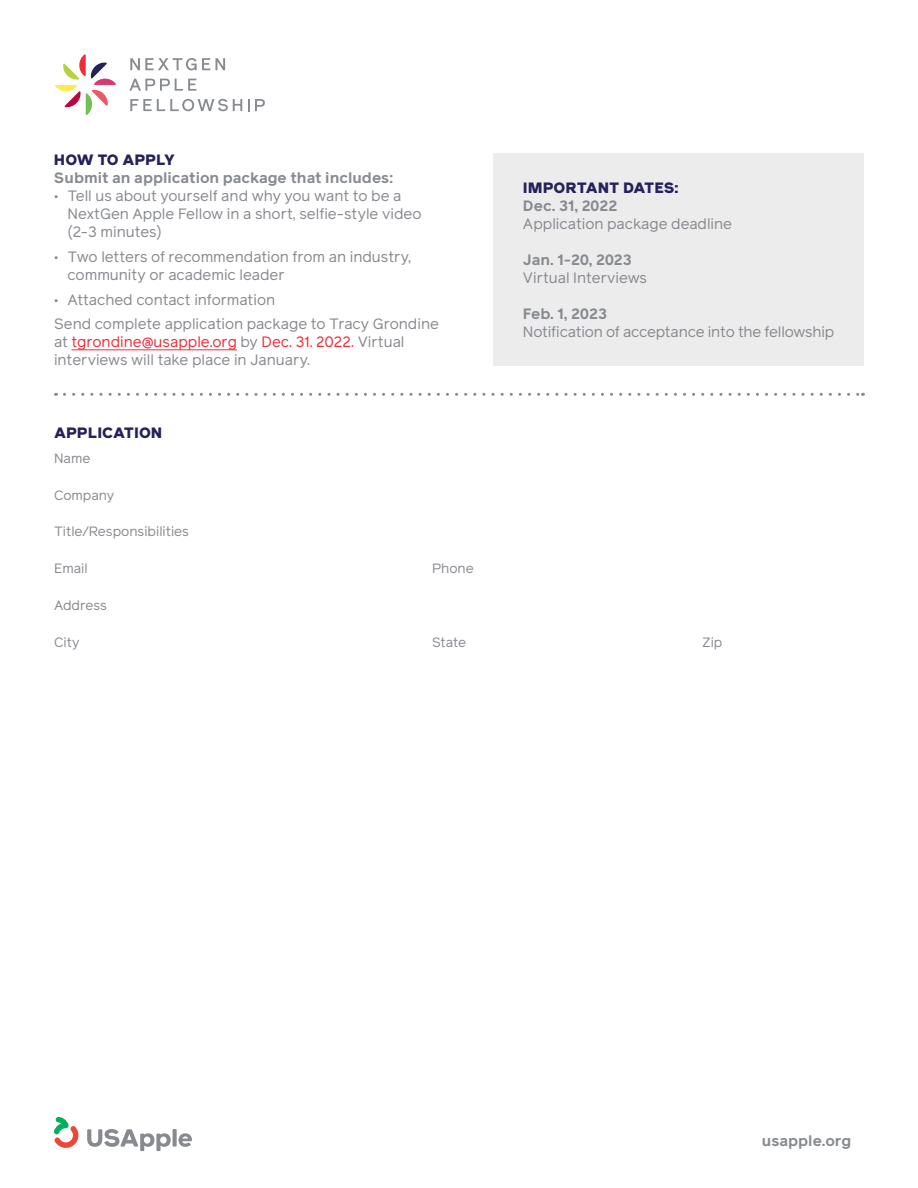
<style>
.page{position:relative;width:918px;height:1188px;background:#fff}
.page>*{position:absolute;margin:0;border:0;box-sizing:border-box;transform-origin:0 0}
.t1{font:15px/18px "Reader Pro";color:#878a8f}
.t2{font:700 15px "Reader Pro";color:#878a8f}
.t3{font:900 15px "Reader Pro";color:#25215a}
.t4{font:13.5px "Reader Pro";color:#878a8f}
.s1{color:#ee2d39}
</style>
<div class="page">
<svg style="left:55px;top:54px;width:61px;height:61px"></svg>
<svg style="left:130px;top:58px;width:80px;height:12px"></svg>
<svg style="left:216px;top:58px;width:9px;height:12px"></svg>
<svg style="left:129px;top:79px;width:67px;height:12px"></svg>
<svg style="left:130px;top:99px;width:112px;height:12px"></svg>
<svg style="left:248px;top:99px;width:17px;height:12px"></svg>
<svg style="left:64px;top:393px;width:799px;height:3px"></svg>
<svg style="left:173px;top:1129px;width:4px;height:18px"></svg>
<svg style="left:178px;top:1133px;width:14px;height:14px"></svg>
<svg style="left:87px;top:1129px;width:84px;height:22px"></svg>
<svg style="left:54px;top:1117px;width:24px;height:31px"></svg>
<hr style="left:72px;top:349px;width:165px;height:1px;background:#ee2d39">
<div style="left:494px;top:153px;width:370px;height:212px;background:#ececed"></div>
<p class="t3" style="left:54px;top:149px;width:122px">HOW TO APPLY</p>
<p class="t2" style="left:54px;top:167px;width:341px">Submit an application package that includes:</p>
<p class="t1" style="left:67px;top:187px;width:356px;text-indent:-14px">• Tell us about yourself and why you want to be a<br>NextGen Apple Fellow in a short, selfie-style video (2-3 minutes)</p>
<p class="t1" style="left:67px;top:247px;width:345px;text-indent:-14px">• Two letters of recommendation from an industry, community or academic leader</p>
<p class="t1" style="left:54px;top:287px;width:387px;line-height:24.8px">• Attached contact information<br>Send complete application package to Tracy Grondine</p>
<p class="t1" style="left:54px;top:333px;width:352px">at <span class="s1">tgrondine@usapple.org</span> by <span class="s1">Dec. 31. 2022.</span> Virtual interviews will take place in January.</p>
<p class="t3" style="left:523px;top:177px;width:157px">IMPORTANT DATES:</p>
<p class="t2" style="left:523px;top:195px;width:96px">Dec. 31, 2022</p>
<p class="t1" style="left:523px;top:215px;width:211px">Application package deadline</p>
<p class="t2" style="left:523px;top:249px;width:110px">Jan. 1-20, 2023</p>
<p class="t1" style="left:523px;top:269px;width:126px">Virtual Interviews</p>
<p class="t2" style="left:523px;top:303px;width:86px">Feb. 1, 2023</p>
<p class="t1" style="left:523px;top:323px;width:313px">Notification of acceptance into the fellowship</p>
<p class="t3" style="left:54px;top:422px;width:110px">APPLICATION</p>
<p class="t4" style="left:54px;top:449px;width:38px">Name</p>
<p class="t4" style="left:54px;top:486px;width:62px">Company</p>
<p class="t4" style="left:54px;top:523px;width:137px">Title/Responsibilities</p>
<p class="t4" style="left:54px;top:560px;width:35px">Email</p>
<p class="t4" style="left:432px;top:560px;width:43px">Phone</p>
<p class="t4" style="left:54px;top:596px;width:55px">Address</p>
<p class="t4" style="left:54px;top:633px;width:27px">City</p>
<p class="t4" style="left:432px;top:633px;width:36px">State</p>
<p class="t4" style="left:702px;top:633px;width:22px">Zip</p>
<p class="t2" style="left:762px;top:1130px;width:91px">usapple.org</p>
</div>
